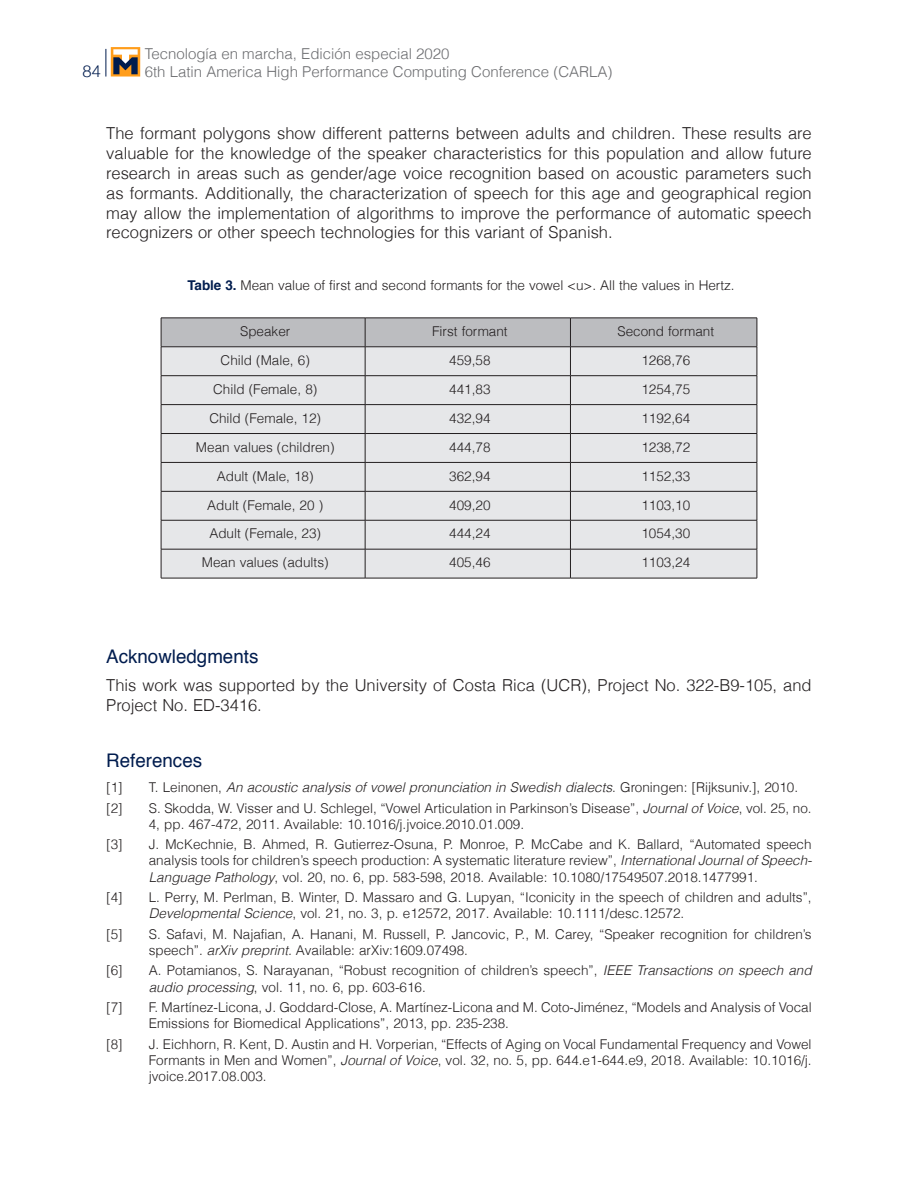
<style>
.page{position:relative;width:918px;height:1188px;background:#fff}
.page>*{position:absolute;margin:0;border:0;box-sizing:border-box;transform-origin:0 0}
._7subtitulo{font:18.75px "Helvetica";color:#001c4e}
._6texto{font:300 16.5px/19.8px "Helvetica";color:#231f20;text-align:justify}
.t1{font:300 16.5px "Helvetica Neue";color:#001c4e}
.t2{font:300 15px "Helvetica";color:#6c6d70}
._11bibliografia{font:300 13.5px/16.2px "Helvetica";color:#231f20}
.textocuadros{font:300 13.5px "Helvetica";color:#231f20}
._11bibliografia-2{font:italic 300 13.5px "Helvetica";color:#231f20}
._9tituloscuadros1{font:300 13.5px "Helvetica";letter-spacing:-.005em;color:#231f20}
.s1{font-weight:700;color:#001c4e}
.s2{font-style:normal}
.s3{font-style:italic}
</style>
<div class="page">
<svg style="left:106px;top:49px;width:1px;height:28px"></svg>
<div style="left:111px;top:47px;width:29px;height:30px;background:#ff9d1b"></div>
<svg style="left:113px;top:49px;width:25px;height:25px"></svg>
<svg style="left:161px;top:318px;width:597px;height:260px;background:#dddee0"></svg>
<hr style="left:161px;top:375px;width:204px;height:1px;background:#231f20">
<hr style="left:365px;top:375px;width:205px;height:1px;background:#231f20">
<hr style="left:570px;top:375px;width:187px;height:1px;background:#231f20">
<hr style="left:161px;top:404px;width:204px;height:1px;background:#231f20">
<hr style="left:365px;top:404px;width:205px;height:1px;background:#231f20">
<hr style="left:570px;top:404px;width:187px;height:1px;background:#231f20">
<hr style="left:161px;top:433px;width:204px;height:1px;background:#231f20">
<hr style="left:365px;top:433px;width:205px;height:1px;background:#231f20">
<hr style="left:570px;top:433px;width:187px;height:1px;background:#231f20">
<hr style="left:161px;top:462px;width:204px;height:1px;background:#231f20">
<hr style="left:365px;top:462px;width:205px;height:1px;background:#231f20">
<hr style="left:570px;top:462px;width:187px;height:1px;background:#231f20">
<hr style="left:161px;top:491px;width:204px;height:1px;background:#231f20">
<hr style="left:365px;top:491px;width:205px;height:1px;background:#231f20">
<hr style="left:570px;top:491px;width:187px;height:1px;background:#231f20">
<hr style="left:161px;top:520px;width:204px;height:1px;background:#231f20">
<hr style="left:365px;top:520px;width:205px;height:1px;background:#231f20">
<hr style="left:570px;top:520px;width:187px;height:1px;background:#231f20">
<hr style="left:161px;top:549px;width:204px;height:1px;background:#231f20">
<hr style="left:365px;top:549px;width:205px;height:1px;background:#231f20">
<hr style="left:570px;top:549px;width:187px;height:1px;background:#231f20">
<hr style="left:161px;top:578px;width:204px;height:1px;background:#231f20">
<hr style="left:365px;top:578px;width:205px;height:1px;background:#231f20">
<hr style="left:570px;top:578px;width:187px;height:1px;background:#231f20">
<p class="t2" style="left:145px;top:41px;width:306px">Tecnología en marcha, Edición especial 2020</p>
<p class="t1" style="left:83px;top:57px;width:20px">84</p>
<p class="t2" style="left:145px;top:59px;width:469px">6th Latin America High Performance Computing Conference (CARLA)</p>
<p class="_6texto" style="left:106px;top:123px;width:707px">The formant polygons show different patterns between adults and children. These results are valuable for the knowledge of the speaker characteristics for this population and allow future research in areas such as gender/age voice recognition based on acoustic parameters such as formants. Additionally, the characterization of speech for this age and geographical region may allow the implementation of algorithms to improve the performance of automatic speech recognizers or other speech technologies for this variant of Spanish.</p>
<p class="_9tituloscuadros1" style="left:187px;top:275px;width:549px"><span class="s1">Table 3.</span> Mean value of first and second formants for the vowel &lt;u&gt;. All the values in Hertz.</p>
<p class="textocuadros" style="left:240px;top:320px;width:52px">Speaker</p>
<p class="textocuadros" style="left:432px;top:320px;width:77px">First formant</p>
<p class="textocuadros" style="left:617px;top:320px;width:98px">Second formant</p>
<p class="textocuadros" style="left:221px;top:349px;width:91px">Child (Male, 6)</p>
<p class="textocuadros" style="left:449px;top:349px;width:43px">459,58</p>
<p class="textocuadros" style="left:641px;top:349px;width:50px">1268,76</p>
<p class="textocuadros" style="left:213px;top:378px;width:106px">Child (Female, 8)</p>
<p class="textocuadros" style="left:449px;top:378px;width:43px">441,83</p>
<p class="textocuadros" style="left:641px;top:378px;width:50px">1254,75</p>
<p class="textocuadros" style="left:209px;top:407px;width:113px">Child (Female, 12)</p>
<p class="textocuadros" style="left:449px;top:407px;width:43px">432,94</p>
<p class="textocuadros" style="left:641px;top:407px;width:50px">1192,64</p>
<p class="textocuadros" style="left:196px;top:436px;width:140px">Mean values (children)</p>
<p class="textocuadros" style="left:449px;top:436px;width:43px">444,78</p>
<p class="textocuadros" style="left:641px;top:436px;width:50px">1238,72</p>
<p class="textocuadros" style="left:217px;top:465px;width:98px">Adult (Male, 18)</p>
<p class="textocuadros" style="left:449px;top:465px;width:43px">362,94</p>
<p class="textocuadros" style="left:641px;top:465px;width:50px">1152,33</p>
<p class="textocuadros" style="left:207px;top:494px;width:117px">Adult (Female, 20 )</p>
<p class="textocuadros" style="left:449px;top:494px;width:43px">409,20</p>
<p class="textocuadros" style="left:641px;top:494px;width:50px">1103,10</p>
<p class="textocuadros" style="left:209px;top:523px;width:113px">Adult (Female, 23)</p>
<p class="textocuadros" style="left:449px;top:523px;width:43px">444,24</p>
<p class="textocuadros" style="left:641px;top:523px;width:50px">1054,30</p>
<p class="textocuadros" style="left:202px;top:552px;width:128px">Mean values (adults)</p>
<p class="textocuadros" style="left:449px;top:552px;width:43px">405,46</p>
<p class="textocuadros" style="left:641px;top:552px;width:50px">1103,24</p>
<p class="_7subtitulo" style="left:106px;top:642px;width:154px">Acknowledgments</p>
<p class="_6texto" style="left:106px;top:675px;width:707px">This work was supported by the University of Costa Rica (UCR), Project No. 322-B9-105, and<br>Project No. ED-3416.</p>
<p class="_7subtitulo" style="left:106px;top:746px;width:97px">References</p>
<p class="_11bibliografia" style="left:106px;top:779px;width:18px">[1]</p>
<p class="_11bibliografia-2" style="left:149px;top:777px;width:651px"><span class="s2">T. Leinonen,</span> An acoustic analysis of vowel pronunciation in Swedish dialects<span class="s2">. Groningen: [Rijksuniv.], 2010.</span></p>
<p class="_11bibliografia" style="left:106px;top:799px;width:18px">[2]</p>
<p class="_11bibliografia" style="left:149px;top:799px;width:664px">S. Skodda, W. Visser and U. Schlegel, “Vowel Articulation in Parkinson’s Disease”, <span class="s3">Journal of Voice</span>, vol. 25, no.<br>4, pp. 467-472, 2011. Available: 10.1016/j.jvoice.2010.01.009.</p>
<p class="_11bibliografia" style="left:106px;top:836px;width:18px">[3]</p>
<p class="_11bibliografia" style="left:149px;top:836px;width:665px;text-align:justify">J. McKechnie, B. Ahmed, R. Gutierrez-Osuna, P. Monroe, P. McCabe and K. Ballard, “Automated speech analysis tools for children’s speech production: A systematic literature review”, <span class="s3">International Journal of Speech-Language Pathology</span>, vol. 20, no. 6, pp. 583-598, 2018. Available: 10.1080/17549507.2018.1477991.</p>
<p class="_11bibliografia" style="left:106px;top:889px;width:18px">[4]</p>
<p class="_11bibliografia" style="left:149px;top:889px;width:664px">L. Perry, M. Perlman, B. Winter, D. Massaro and G. Lupyan, “Iconicity in the speech of children and adults”,<br><span class="s3">Developmental Science</span>, vol. 21, no. 3, p. e12572, 2017. Available: 10.1111/desc.12572.</p>
<p class="_11bibliografia" style="left:106px;top:925px;width:18px">[5]</p>
<p class="_11bibliografia" style="left:149px;top:925px;width:664px">S. Safavi, M. Najafian, A. Hanani, M. Russell, P. Jancovic, P., M. Carey, “Speaker recognition for children’s speech”. <span class="s3">arXiv preprint.</span> Available: arXiv:1609.07498.</p>
<p class="_11bibliografia" style="left:106px;top:962px;width:18px">[6]</p>
<p class="_11bibliografia" style="left:149px;top:962px;width:664px">A. Potamianos, S. Narayanan, “Robust recognition of children’s speech”, <span class="s3">IEEE Transactions on speech and audio processing</span>, vol. 11, no. 6, pp. 603-616.</p>
<p class="_11bibliografia" style="left:106px;top:999px;width:18px">[7]</p>
<p class="_11bibliografia" style="left:149px;top:999px;width:664px">F. Martínez-Licona, J. Goddard-Close, A. Martínez-Licona and M. Coto-Jiménez, “Models and Analysis of Vocal<br>Emissions for Biomedical Applications”, 2013, pp. 235-238.</p>
<p class="_11bibliografia" style="left:106px;top:1035px;width:18px">[8]</p>
<p class="_11bibliografia" style="left:149px;top:1035px;width:664px;text-align:justify">J. Eichhorn, R. Kent, D. Austin and H. Vorperian, “Effects of Aging on Vocal Fundamental Frequency and Vowel Formants in Men and Women”, <span class="s3">Journal of Voice</span>, vol. 32, no. 5, pp. 644.e1-644.e9, 2018. Available: 10.1016/j. jvoice.2017.08.003.</p>
</div>
